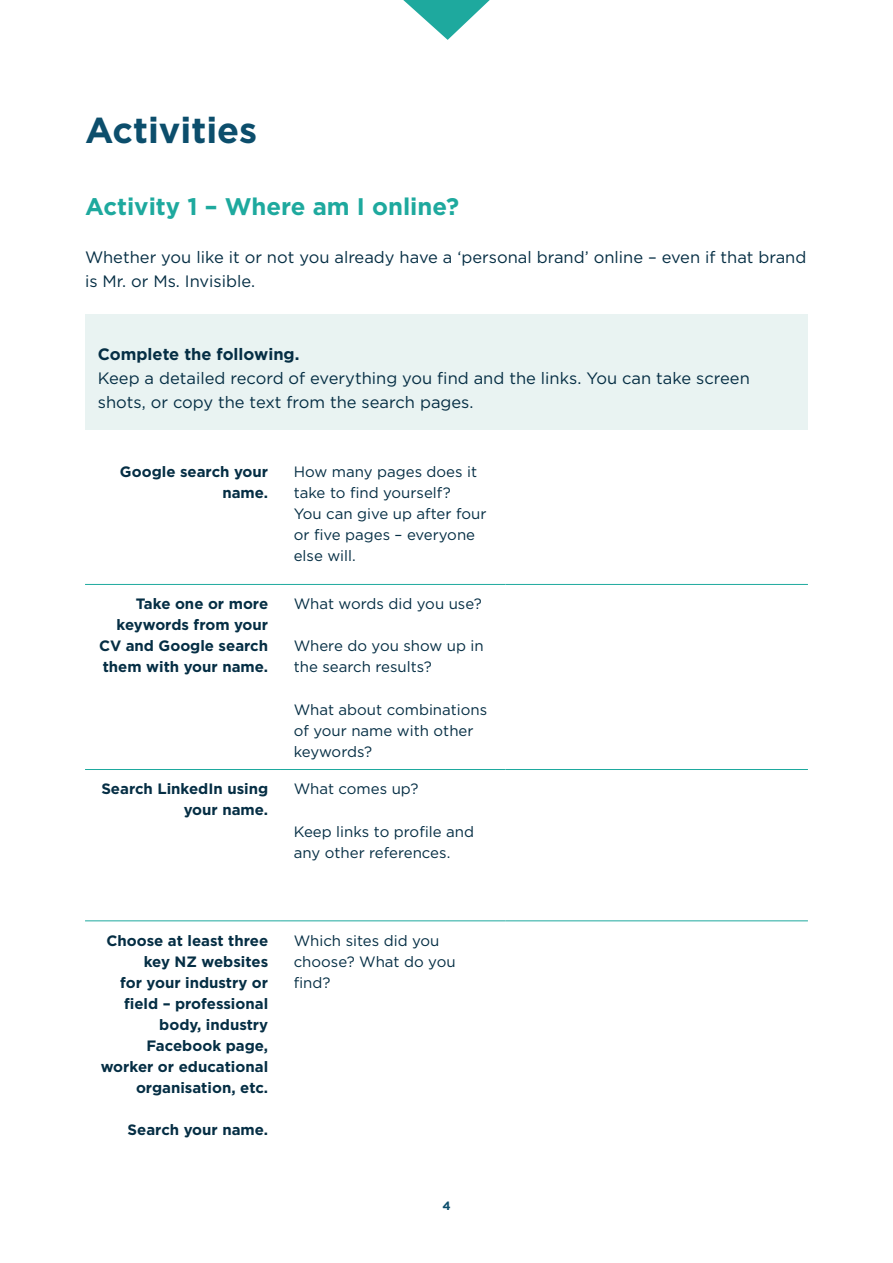
<style>
.page{position:relative;width:893px;height:1263px;background:#fff}
.page>*{position:absolute;margin:0;border:0;box-sizing:border-box;transform-origin:0 0}
.Heading_1{font:700 36px "Gotham";color:#0c4e6c}
.Heading_2{font:700 24px "Gotham";color:#1ea99e}
.Body{font:16.5px/24px "Gotham";color:#052e44}
.Heading_4{font:700 16.5px "Gotham";color:#052e44}
.Table_text{font:15px/21px "Gotham";color:#052e44}
.Table_text-2{font:700 15px/21px "Gotham";color:#052e44;text-align:right}
.t1{font:700 12px "Gotham";color:#0c4e6c}
</style>
<div class="page">
<svg style="left:403px;top:0;width:87px;height:40px"></svg>
<div style="left:85px;top:314px;width:723px;height:116px;background:#e9f3f2"></div>
<hr style="left:85px;top:584px;width:196px;height:1px;background:#1ea99e">
<hr style="left:281px;top:584px;width:224px;height:1px;background:#1ea99e">
<hr style="left:505px;top:584px;width:303px;height:1px;background:#1ea99e">
<hr style="left:85px;top:769px;width:196px;height:1px;background:#1ea99e">
<hr style="left:281px;top:769px;width:224px;height:1px;background:#1ea99e">
<hr style="left:505px;top:769px;width:303px;height:1px;background:#1ea99e">
<hr style="left:85px;top:920px;width:196px;height:1px;background:#1ea99e">
<hr style="left:281px;top:920px;width:224px;height:1px;background:#1ea99e">
<hr style="left:505px;top:920px;width:303px;height:1px;background:#1ea99e">
<p class="Heading_1" style="left:85px;top:107px;width:174px">Activities</p>
<p class="Heading_2" style="left:85px;top:191px;width:376px">Activity 1 – Where am I online?</p>
<p class="Body" style="left:85px;top:245px;width:723px">Whether you like it or not you already have a ‘personal brand’ online – even if that brand is Mr. or Ms. Invisible.</p>
<p class="Heading_4" style="left:98px;top:343px;width:203px">Complete the following.</p>
<p class="Body" style="left:98px;top:366px;width:653px">Keep a detailed record of everything you find and the links. You can take screen shots, or copy the text from the search pages.</p>
<p class="Table_text-2" style="left:120px;top:461px;width:150px">Google search your name.</p>
<p class="Table_text" style="left:294px;top:461px;width:194px">How many pages does it take to find yourself?<br>You can give up after four or five pages – everyone else will.</p>
<p class="Table_text-2" style="left:99px;top:593px;width:171px">Take one or more keywords from your<br>CV and Google search them with your name.</p>
<p class="Table_text" style="left:294px;top:593px;width:190px">What words did you use?</p>
<p class="Table_text" style="left:294px;top:635px;width:192px">Where do you show up in the search results?</p>
<p class="Table_text" style="left:294px;top:699px;width:195px">What about combinations of your name with other keywords?</p>
<p class="Table_text-2" style="left:101px;top:778px;width:168px">Search LinkedIn using your name.</p>
<p class="Table_text" style="left:294px;top:778px;width:126px">What comes up?</p>
<p class="Table_text" style="left:294px;top:820px;width:182px">Keep links to profile and any other references.</p>
<p class="Table_text-2" style="left:101px;top:930px;width:169px">Choose at least three key NZ websites<br>for your industry or field – professional body, industry<br>Facebook page, worker or educational organisation, etc.</p>
<p class="Table_text-2" style="left:128px;top:1119px;width:142px">Search your name.</p>
<p class="Table_text" style="left:294px;top:929px;width:163px">Which sites did you choose? What do you find?</p>
<p class="t1" style="left:442px;top:1198px;width:10px">4</p>
</div>
